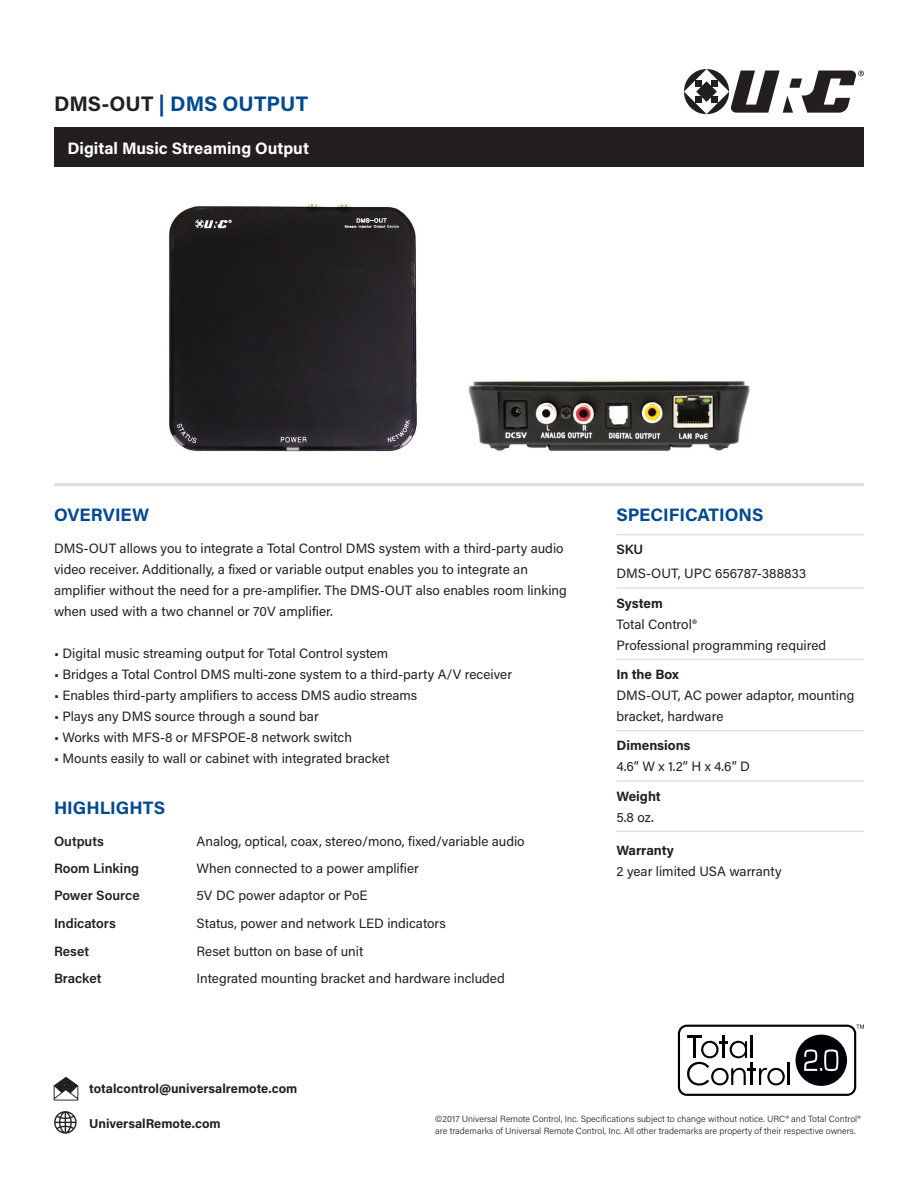
<style>
.page{position:relative;width:918px;height:1188px;background:#fff}
.page>*{position:absolute;margin:0;border:0;box-sizing:border-box;transform-origin:0 0}
.t1{font:700 21px "Acumin Pro";color:#014990}
.Front_Page_Body_Head{font:700 18px "Acumin Pro";color:#014990}
.t2{font:700 16.5px "Acumin Pro";color:#fff}
.Main_Body_Subheader{font:13.5px/21px "Acumin Pro";color:#231f20}
.Main_Body_Subheader-2{font:600 13.5px "Acumin Pro";color:#231f20}
.Front_Page_Body{font:700 13.5px "Acumin Pro";color:#231f20}
.Front_Page_Body-2{font:13.5px "Acumin Pro";color:#231f20}
.Front_Page_Body-3{font:600 13.5px "Acumin Pro";color:#231f20}
.t3{font:700 12.9px "Acumin Pro";color:#231f20}
.t4{font:300 9px/12px "Acumin Pro";color:#231f20}
.s1{color:#231f20}
</style>
<div class="page">
<div style="left:54px;top:128px;width:810px;height:39px;background:#231f20"></div>
<svg style="left:684px;top:69px;width:180px;height:45px"></svg>
<svg style="left:54px;top:1077px;width:24px;height:24px"></svg>
<svg style="left:54px;top:1111px;width:23px;height:23px"></svg>
<svg style="left:678px;top:1025px;width:186px;height:71px"></svg>
<hr style="left:616px;top:587px;width:248px;height:2px;background:#dde2e6">
<hr style="left:616px;top:659px;width:248px;height:1px;background:#dde2e6">
<hr style="left:616px;top:730px;width:248px;height:1px;background:#dde2e6">
<hr style="left:616px;top:780px;width:248px;height:2px;background:#dde2e6">
<hr style="left:616px;top:831px;width:248px;height:1px;background:#dde2e6">
<hr style="left:616px;top:534px;width:248px;height:1px;background:#dde2e6">
<hr style="left:54px;top:483px;width:810px;height:3px;background:#dde2e6">
<img style="left:169px;top:204px;width:247px;height:248px">
<img style="left:468px;top:380px;width:281px;height:71px">
<h1 class="t1" style="left:54px;top:89px;width:256px"><span class="s1">DMS-OUT</span> | DMS OUTPUT</h1>
<p class="t2" style="left:68px;top:136px;width:243px">Digital Music Streaming Output</p>
<p class="Front_Page_Body_Head" style="left:54px;top:502px;width:97px">OVERVIEW</p>
<p class="Main_Body_Subheader" style="left:54px;top:537px;width:514px">DMS-OUT allows you to integrate a Total Control DMS system with a third-party audio video receiver. Additionally, a fixed or variable output enables you to integrate an amplifier without the need for a pre-amplifier. The DMS-OUT also enables room linking when used with a two channel or 70V amplifier.</p>
<p class="Main_Body_Subheader" style="left:54px;top:642px;width:336px">• Digital music streaming output for Total Control system</p>
<p class="Main_Body_Subheader" style="left:54px;top:663px;width:460px">• Bridges a Total Control DMS multi-zone system to a third-party A/V receiver</p>
<p class="Main_Body_Subheader" style="left:54px;top:684px;width:365px">• Enables third-party amplifiers to access DMS audio streams</p>
<p class="Main_Body_Subheader" style="left:54px;top:705px;width:266px">• Plays any DMS source through a sound bar</p>
<p class="Main_Body_Subheader" style="left:54px;top:726px;width:300px">• Works with MFS-8 or MFSPOE-8 network switch</p>
<p class="Main_Body_Subheader" style="left:54px;top:747px;width:337px">• Mounts easily to wall or cabinet with integrated bracket</p>
<p class="Front_Page_Body_Head" style="left:54px;top:795px;width:113px">HIGHLIGHTS</p>
<p class="Main_Body_Subheader-2" style="left:54px;top:832px;width:51px">Outputs</p>
<p class="Main_Body_Subheader" style="left:197px;top:830px;width:330px">Analog, optical, coax, stereo/mono, fixed/variable audio</p>
<p class="Main_Body_Subheader-2" style="left:54px;top:859px;width:87px">Room Linking</p>
<p class="Main_Body_Subheader" style="left:197px;top:857px;width:224px">When connected to a power amplifier</p>
<p class="Main_Body_Subheader-2" style="left:54px;top:886px;width:87px">Power Source</p>
<p class="Main_Body_Subheader" style="left:197px;top:885px;width:172px">5V DC power adaptor or PoE</p>
<p class="Main_Body_Subheader-2" style="left:54px;top:914px;width:63px">Indicators</p>
<p class="Main_Body_Subheader" style="left:197px;top:913px;width:251px">Status, power and network LED indicators</p>
<p class="Main_Body_Subheader-2" style="left:54px;top:941px;width:37px">Reset</p>
<p class="Main_Body_Subheader" style="left:197px;top:940px;width:168px">Reset button on base of unit</p>
<p class="Main_Body_Subheader-2" style="left:54px;top:969px;width:49px">Bracket</p>
<p class="Main_Body_Subheader" style="left:197px;top:967px;width:310px">Integrated mounting bracket and hardware included</p>
<p class="Front_Page_Body_Head" style="left:616px;top:502px;width:149px">SPECIFICATIONS</p>
<p class="Front_Page_Body-3" style="left:616px;top:540px;width:28px">SKU</p>
<p class="Main_Body_Subheader" style="left:616px;top:563px;width:191px">DMS-OUT, UPC 656787-388833</p>
<p class="Front_Page_Body" style="left:616px;top:593px;width:48px">System</p>
<p class="Main_Body_Subheader" style="left:616px;top:613px;width:82px">Total Control®</p>
<p class="Main_Body_Subheader" style="left:616px;top:634px;width:211px">Professional programming required</p>
<p class="Front_Page_Body" style="left:616px;top:665px;width:64px">In the Box</p>
<p class="Main_Body_Subheader" style="left:616px;top:684px;width:239px">DMS-OUT, AC power adaptor, mounting bracket, hardware</p>
<p class="Front_Page_Body" style="left:616px;top:736px;width:76px">Dimensions</p>
<p class="Front_Page_Body-2" style="left:616px;top:757px;width:135px">4.6” W x 1.2” H x 4.6” D</p>
<p class="Front_Page_Body" style="left:616px;top:787px;width:46px">Weight</p>
<p class="Main_Body_Subheader" style="left:616px;top:806px;width:39px">5.8 oz.</p>
<p class="Front_Page_Body" style="left:616px;top:841px;width:59px">Warranty</p>
<p class="Main_Body_Subheader" style="left:616px;top:860px;width:167px">2 year limited USA warranty</p>
<p class="t3" style="left:89px;top:1079px;width:210px">totalcontrol@universalremote.com</p>
<p class="t3" style="left:89px;top:1114px;width:133px">UniversalRemote.com</p>
<p class="t4" style="left:435px;top:1113px;width:427px">©2017 Universal Remote Control, Inc. Specifications subject to change without notice. URC® and Total Control® are trademarks of Universal Remote Control, Inc. All other trademarks are property of their respective owners.</p>
</div>
